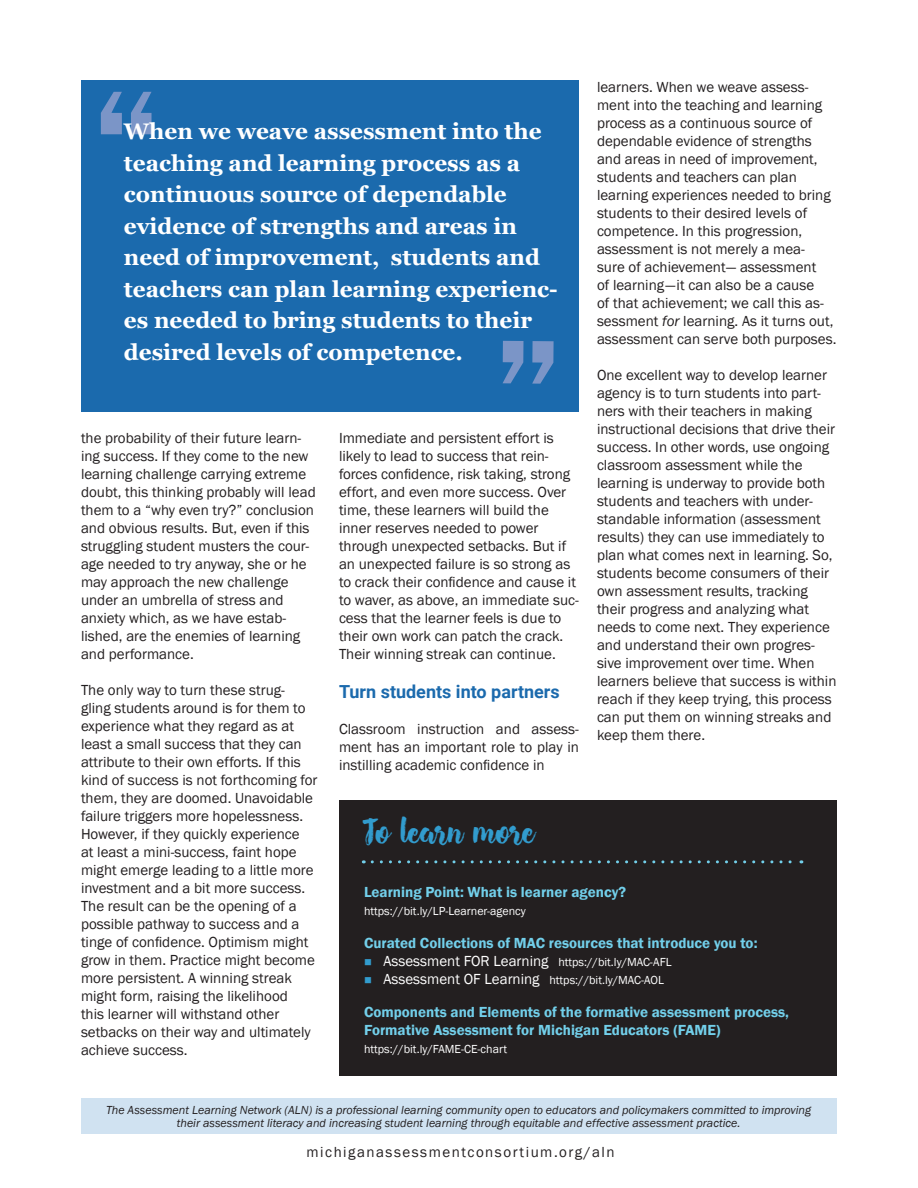
<style>
.page{position:relative;width:918px;height:1188px;background:#fff}
.page>*{position:absolute;margin:0;border:0;box-sizing:border-box;transform-origin:0 0}
.t1{font:600 156px "Franklin Gothic";color:#7b95c7}
.t2{font:33px "Hensa";color:#329cce}
.t3{font:700 22.5px/31.5px "Georgia";color:#fff}
.t4{font:700 18px "Roboto";color:#1b6aad}
.t5{font:15px/18px "Franklin Gothic";color:#231f20}
.t6{font:600 15px/18px "Franklin Gothic";color:#72cfea}
.t7{font:15px "Franklin Gothic";letter-spacing:.1em;color:#231f20}
.t8{font:italic 12px/13.5px "Franklin Gothic";color:#231f20;text-align:center}
.t9{font:12px "Franklin Gothic";color:#fff}
.s1{font-style:italic}
.s2{color:#329cce}
.s3{font-size:15px}
</style>
<div class="page">
<div style="left:81px;top:1098px;width:756px;height:36px;background:#d0e2f1"></div>
<div style="left:339px;top:801px;width:498px;height:275px;background:#231f20"></div>
<svg style="left:372px;top:860px;width:430px;height:3px"></svg>
<div style="left:82px;top:80px;width:497px;height:331px;background:#1b6aad"></div>
<p class="t5" style="left:597px;top:78px;width:241px">learners. When we weave assess&shy;ment into the teaching and learning process as a continuous source of dependable evidence of strengths and areas in need of improvement, students and teachers can plan learning experiences needed to bring students to their desired levels of competence. In this progression, assessment is not merely a mea&shy;sure of achievement— assessment<br>of learning—it can also be a cause<br>of that achievement; we call this as&shy;sessment <span class="s1">for</span> learning. As it turns out, assessment can serve both purposes.</p>
<p class="t5" style="left:597px;top:366px;width:241px">One excellent way to develop learner agency is to turn students into part&shy;ners with their teachers in making instructional decisions that drive their success. In other words, use ongoing classroom assessment while the learning is underway to provide both students and teachers with under&shy;standable information (assessment results) they can use immediately to plan what comes next in learning. So, students become consumers of their own assessment results, tracking their progress and analyzing what needs to come next. They experience and understand their own progres&shy;sive improvement over time. When learners believe that success is within reach if they keep trying, this process can put them on winning streaks and keep them there.</p>
<p class="t1" style="left:92px;top:48px;width:70px">“</p>
<p class="t3" style="left:124px;top:116px;width:419px">When we weave assessment into the</p>
<p class="t3" style="left:124px;top:147px;width:398px">teaching and learning process as a</p>
<p class="t3" style="left:124px;top:179px;width:435px">continuous source of dependable evidence of strengths and areas in need of improvement, students and teachers can plan learning experienc&shy;es needed to bring students to their desired levels of competence.</p>
<p class="t5" style="left:81px;top:430px;width:236px">the probability of their future learn&shy;ing success. If they come to the new learning challenge carrying extreme doubt, this thinking probably will lead them to a “why even try?” conclusion and obvious results. But, even if this struggling student musters the cour&shy;age needed to try anyway, she or he may approach the new challenge under an umbrella of stress and anxiety which, as we have estab&shy;lished, are the enemies of learning and performance.</p>
<p class="t5" style="left:81px;top:682px;width:238px">The only way to turn these strug&shy;gling students around is for them to experience what they regard as at least a small success that they can attribute to their own efforts. If this kind of success is not forthcoming for them, they are doomed. Unavoidable failure triggers more hopelessness.<br>However, if they quickly experience<br>at least a mini-success, faint hope might emerge leading to a little more investment and a bit more success.<br>The result can be the opening of a possible pathway to success and a tinge of confidence. Optimism might grow in them. Practice might become more persistent. A winning streak might form, raising the likelihood<br>this learner will withstand other setbacks on their way and ultimately achieve success.</p>
<p class="t5" style="left:339px;top:430px;width:241px">Immediate and persistent effort is likely to lead to success that rein&shy;forces confidence, risk taking, strong effort, and even more success. Over time, these learners will build the inner reserves needed to power through unexpected setbacks. But if an unexpected failure is so strong as to crack their confidence and cause it to waver, as above, an immediate suc&shy;cess that the learner feels is due to their own work can patch the crack.<br>Their winning streak can continue.</p>
<p class="t4" style="left:339px;top:679px;width:222px">Turn students into partners</p>
<p class="t5" style="left:339px;top:721px;width:241px;text-align:justify">Classroom instruction and assess&shy;ment has an important role to play in instilling academic confidence in</p>
<p class="t2" style="left:364px;top:817px;width:173px">To learn more</p>
<p class="t6" style="left:364px;top:883px;width:264px">Learning Point: What is learner agency?</p>
<p class="t9" style="left:364px;top:903px;width:163px">https://bit.ly/LP-Learner-agency</p>
<p class="t6" style="left:364px;top:934px;width:395px">Curated Collections of MAC resources that introduce you to:</p>
<p class="t9" style="left:364px;top:954px;width:309px"><span class="s2">■</span> <span class="s3">Assessment FOR Learning</span> https://bit.ly/MAC-AFL</p>
<p class="t9" style="left:364px;top:972px;width:301px"><span class="s2">■</span> <span class="s3">Assessment OF Learning</span> https://bit.ly/MAC-AOL</p>
<p class="t6" style="left:364px;top:1003px;width:427px">Components and Elements of the formative assessment process,<br>Formative Assessment for Michigan Educators (FAME)</p>
<p class="t9" style="left:364px;top:1041px;width:145px">https://bit.ly/FAME-CE-chart</p>
<p class="t8" style="left:106px;top:1103px;width:707px">The Assessment Learning Network (ALN) is a professional learning community open to educators and policymakers committed to improving their assessment literacy and increasing student learning through equitable and effective assessment practice.</p>
<p class="t7" style="left:307px;top:1142px;width:310px">michiganassessmentconsortium.org/aln</p>
</div>
